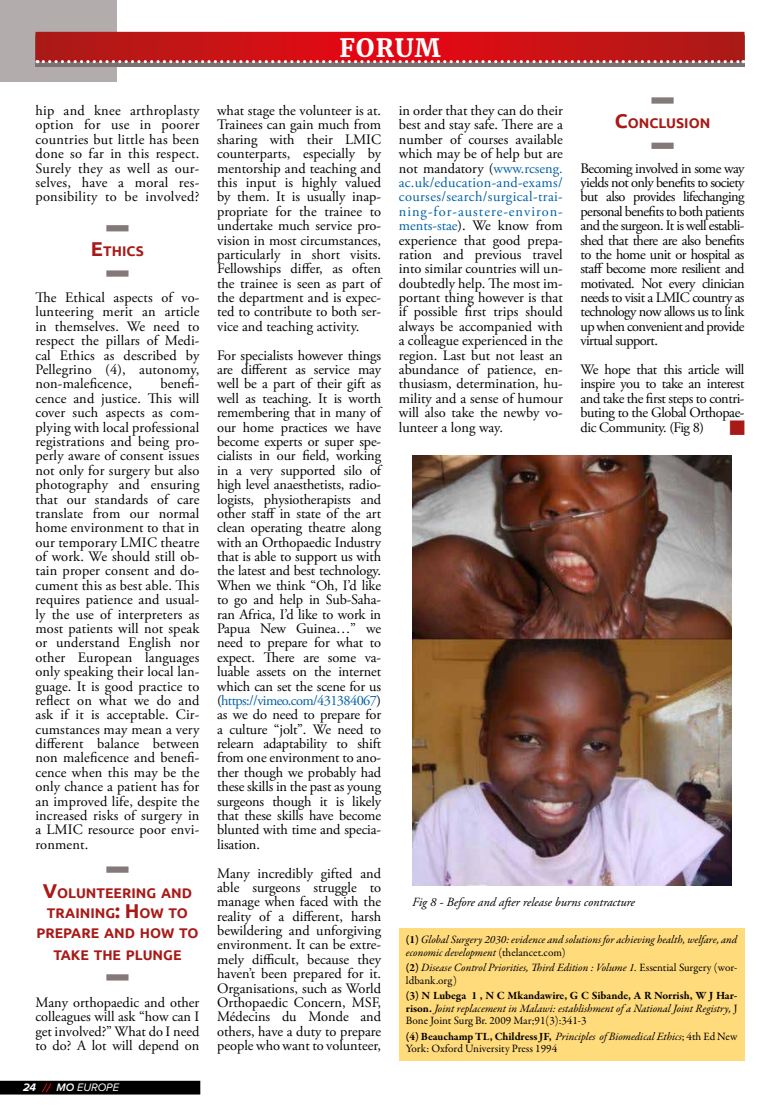
<style>
.page{position:relative;width:780px;height:1117px;background:#fff}
.page>*{position:absolute;margin:0;border:0;box-sizing:border-box;transform-origin:0 0}
.t1{font:700 25px "Merriweather";letter-spacing:.05em;color:#fff}
.t2{font:14.38px/14.4px "Adobe Garamond Pro";color:#000;text-align:justify}
.t3{font:700 14px/20px "Ubuntu";color:#a81a17;text-align:center}
.t4{font:italic 12.5px "Adobe Garamond Pro";color:#000}
.t5{font:italic 11.25px/12.2px "Garamond Premr Pro";letter-spacing:-.005em;color:#000}
.t6{font:11.25px/12.2px "Garamond Premr Pro";color:#000}
.t7{font:italic 11.25px "Proxima Nova";color:#fff}
.s1{font-size:20px}
.s2{font-weight:700}
.s3{font-weight:700;font-size:12.5px}
.s4{font-weight:600}
.s5{color:#0061a7}
.s6{font-weight:700;font-style:normal}
.s7{font-style:normal}
.s8{font-style:italic}
</style>
<div class="page">
<div style="left:0;top:0;width:117px;height:81px;background:#b3acac"></div>
<div style="left:0;top:1080px;width:200px;height:14px;background:#000"></div>
<div style="left:106px;top:225px;width:22px;height:6px;background:#827978"></div>
<div style="left:106px;top:270px;width:22px;height:6px;background:#827978"></div>
<div style="left:106px;top:866px;width:22px;height:6px;background:#827978"></div>
<div style="left:106px;top:974px;width:22px;height:6px;background:#827978"></div>
<img style="left:412px;top:455px;width:319px;height:429px">
<div style="left:399px;top:927px;width:345px;height:132px;background:#ffdb7c"></div>
<div style="left:651px;top:97px;width:22px;height:7px;background:#827978"></div>
<div style="left:651px;top:143px;width:22px;height:6px;background:#827978"></div>
<div style="left:35px;top:35px;width:709px;height:32px;background:#7a7170"></div>
<svg style="left:35px;top:32px;width:709px;height:30px;background:#c81115"></svg>
<svg style="left:37px;top:60px;width:707px;height:3px"></svg>
<h1 class="t1" style="left:339px;top:31px;width:103px">FORUM</h1>
<p class="t2" style="left:35px;top:104px;width:165px">hip and knee arthroplasty option for use in poorer countries but little has been done so far in this respect.<br>Surely they as well as our&shy;selves, have a moral res&shy;ponsibility to be involved?</p>
<p class="t3" style="left:91px;top:241px;width:54px"><span class="s1">E</span>THICS</p>
<p class="t2" style="left:35px;top:291px;width:165px">The Ethical aspects of vo&shy;lunteering merit an article in themselves. We need to respect the pillars of Medi&shy;cal Ethics as described by Pellegrino (4), autonomy, non-maleficence,</p>
<p class="t2" style="left:35px;top:377px;width:165px;text-indent:125px">benefi&shy;cence and justice. This will cover such aspects as com&shy;plying with local professional registrations and being pro&shy;perly aware of consent issues not only for surgery but also photography and ensuring that our standards of care translate from our normal home environment to that in our temporary LMIC theatre of work. We should still ob&shy;tain proper consent and do&shy;cument this as best able. This requires patience and usual&shy;ly the use of interpreters as most patients will not speak or understand English nor other European languages only speaking their local lan&shy;guage. It is good practice to reflect on what we do and ask if it is acceptable. Cir&shy;cumstances may mean a very different balance between non maleficence and benefi&shy;cence when this may be the only chance a patient has for an improved life, despite the increased risks of surgery in a LMIC resource poor envi&shy;ronment.</p>
<p class="t3" style="left:36px;top:882px;width:164px"><span class="s1">V</span>OLUNTEERING AND<br>TRAINING<span class="s1">: H</span> OW TO<br>PREPARE AND HOW TO</p>
<p class="t3" style="left:53px;top:944px;width:128px">TAKE THE PLUNGE</p>
<p class="t2" style="left:35px;top:995px;width:165px">Many orthopaedic and other colleagues will ask “how can I get involved?” What do I need to do? A lot will depend on</p>
<p class="t7" style="left:23px;top:1081px;width:97px"><span class="s2">24</span> <span class="s3">//</span> <span class="s4">MO</span> EUROPE</p>
<p class="t2" style="left:217px;top:104px;width:165px">what stage the volunteer is at.<br>Trainees can gain much from sharing with their LMIC counterparts, especially by mentorship and teaching and this input is highly valued by them. It is usually inap&shy;propriate for the trainee to undertake much service pro&shy;vision in most circumstances, particularly in short visits.<br>Fellowships differ, as often the trainee is seen as part of the department and is expec&shy;ted to contribute to both ser&shy;vice and teaching activity.</p>
<p class="t2" style="left:217px;top:348px;width:165px">For specialists however things are different as service may well be a part of their gift as well as teaching. It is worth remembering that in many of our home practices we have become experts or super spe&shy;cialists in our field, working in a very supported silo of high level anaesthetists, radio&shy;logists, physiotherapists and other staff in state of the art clean operating theatre along with an Orthopaedic Industry that is able to support us with the latest and best technology.<br>When we think “Oh, I’d like to go and help in Sub-Saha&shy;ran Africa, I’d like to work in Papua New Guinea…” we need to prepare for what to expect. There are some va&shy;luable assets on the internet which can set the scene for us (<span class="s5">https://vimeo.com/431384067</span>) as we do need to prepare for a culture “jolt”. We need to relearn adaptability to shift from one environment to ano&shy;ther though we probably had these skills in the past as young surgeons though it is likely that these skills have become blunted with time and specia&shy;lisation.</p>
<p class="t2" style="left:217px;top:866px;width:165px">Many incredibly gifted and able surgeons struggle to manage when faced with the reality of a different, harsh bewildering and unforgiving environment. It can be extre&shy;mely difficult, because they haven’t been prepared for it.<br>Organisations, such as World Orthopaedic Concern, MSF, Médecins du Monde and others, have a duty to prepare people who want to volunteer,</p>
<p class="t2" style="left:399px;top:104px;width:165px">in order that they can do their best and stay safe. There are a number of courses available which may be of help but are not mandatory (<span class="s5">www.rcseng. ac.uk/education-and-exams/ courses/search/surgical-trai&shy;ning-for-austere-environ&shy;ments-stae</span>). We know from experience that good prepa&shy;ration and previous travel into similar countries will un&shy;doubtedly help. The most im&shy;portant thing however is that if possible first trips should always be accompanied with a colleague experienced in the region. Last but not least an abundance of patience, en&shy;thusiasm, determination, hu&shy;mility and a sense of humour will also take the newby vo&shy;lunteer a long way.</p>
<p class="t3" style="left:614px;top:113px;width:97px"><span class="s1">C</span>ONCLUSION</p>
<p class="t2" style="left:580px;top:161px;width:165px">Becoming involved in some way yields not only benefits to society but also provides lifechanging personal benefits to both patients and the surgeon. It is well establi&shy;shed that there are also benefits to the home unit or hospital as staff become more resilient and motivated. Not every clinician needs to visit a LMIC country as technology now allows us to link up when convenient and provide virtual support.</p>
<p class="t2" style="left:580px;top:363px;width:165px">We hope that this article will inspire you to take an interest and take the first steps to contri&shy;buting to the Global Orthopae&shy;dic Community. (Fig 8)</p>
<p class="t4" style="left:412px;top:894px;width:224px">Fig 8 - Before and after release burns contracture</p>
<p class="t5" style="left:406px;top:933px;width:333px"><span class="s6">(1)</span> Global Surgery 2030: evidence and solutions for achieving health, welfare, and economic development <span class="s7">(thelancet.com)</span></p>
<p class="t5" style="left:406px;top:962px;width:333px"><span class="s6">(2)</span> Disease Control Priorities, Third Edition : Volume 1. <span class="s7">Essential Surgery (wor&shy;ldbank.org)</span></p>
<p class="t5" style="left:406px;top:990px;width:333px;text-align:justify"><span class="s6">(3) N Lubega 1 , N C Mkandawire, G C Sibande, A R Norrish, W J Har&shy;rison.</span> Joint replacement in Malawi: establishment of a National Joint Registry, <span class="s7">J Bone Joint Surg Br. 2009 Mar;91(3):341-3</span></p>
<p class="t6" style="left:406px;top:1030px;width:333px"><span class="s2">(4) Beauchamp TL, Childress JF,</span> <span class="s8">Principles of Biomedical Ethics</span>; 4th Ed New<br>York: Oxford University Press 1994</p>
</div>
